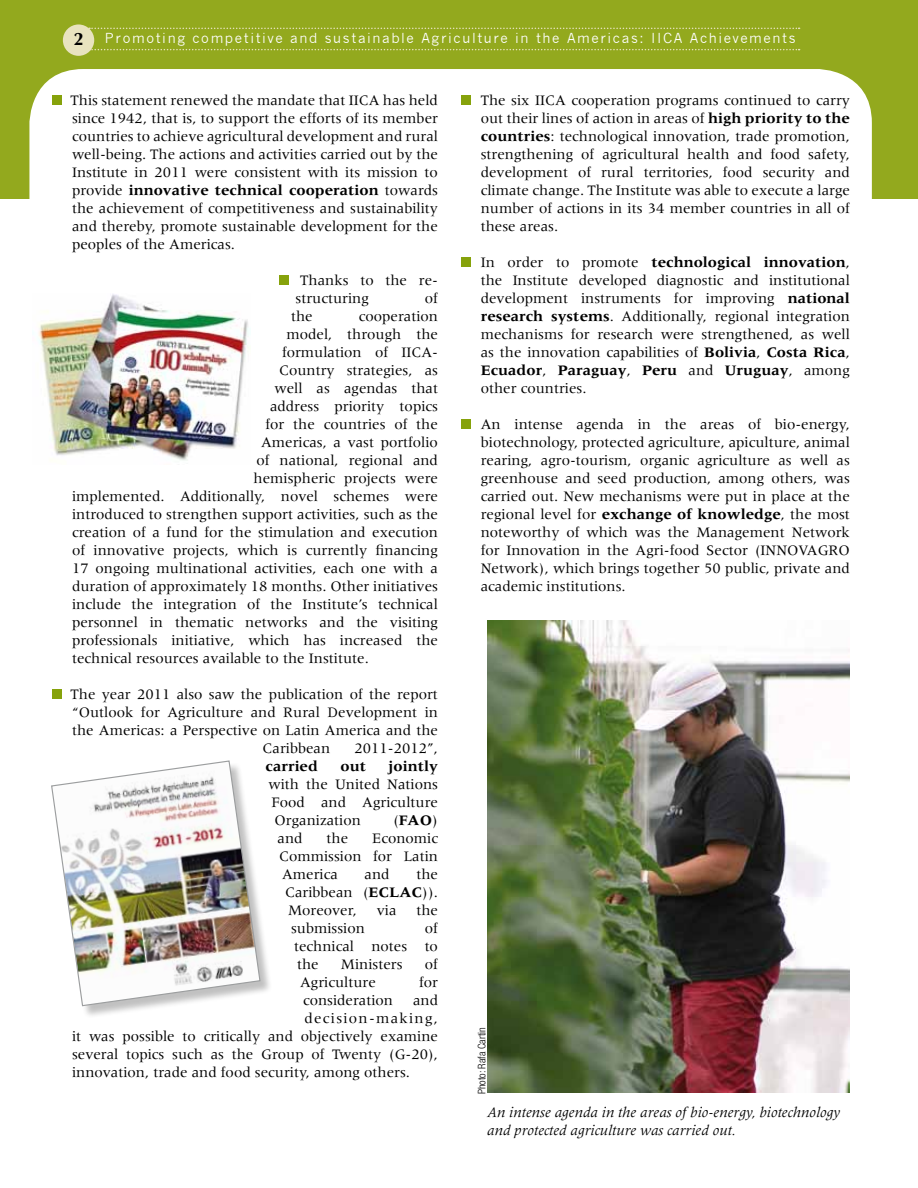
<style>
.page{position:relative;width:918px;height:1188px;background:#fff}
.page>*{position:absolute;margin:0;border:0;box-sizing:border-box;transform-origin:0 0}
.t1{font:15px/18px "Meridien";color:#000;text-align:justify}
.t2{font:italic 15px/18px "Meridien";color:#000}
.t3{font:700 15px "Meridien";color:#000}
.t4{font:15px "Meridien";letter-spacing:.085em;color:#000}
.t5{font:13.5px "News Gothic";letter-spacing:.12em;color:#fff}
.t6{font:300 condensed 10.5px "Helvetica Neue";color:#000}
.s1{font-family:"Optima";font-weight:700;font-size:18px;color:#000}
.s2{font-weight:700}
.s3{font-weight:400}
</style>
<div class="page">
<div style="left:0;top:0;width:918px;height:198px;background:#93a91e"></div>
<div style="left:29px;top:69px;width:843px;height:209px;background:#fff;border-radius:54px"></div>
<div style="left:63px;top:24px;width:31px;height:32px;background:#e8e3bf;border-radius:50%"></div>
<svg style="left:89px;top:28px;width:711px;height:1px"></svg>
<svg style="left:91px;top:49px;width:709px;height:1px"></svg>
<hr style="left:917px;top:0;width:1px;height:198px;background:#457a1c">
<img style="left:38px;top:294px;width:211px;height:167px">
<div style="left:53px;top:96px;width:9px;height:9px;background:#86a20b"></div>
<div style="left:279px;top:276px;width:10px;height:9px;background:#86a20b"></div>
<div style="left:53px;top:690px;width:9px;height:9px;background:#86a20b"></div>
<div style="left:461px;top:96px;width:10px;height:9px;background:#86a20b"></div>
<div style="left:461px;top:258px;width:10px;height:9px;background:#86a20b"></div>
<div style="left:461px;top:420px;width:10px;height:9px;background:#86a20b"></div>
<img style="left:487px;top:621px;width:363px;height:472px">
<div style="left:51px;top:761px;width:221px;height:257px;background:#000;opacity:.25"></div>
<img style="left:51px;top:760px;width:210px;height:247px">
<p class="t5" style="left:74px;top:30px;width:723px"><span class="s1">2</span> Promoting competitive and sustainable Agriculture in the Americas: IICA Achievements</p>
<p class="t1" style="left:71px;top:91px;width:369px">This statement renewed the mandate that IICA has held since 1942, that is, to support the efforts of its member countries to achieve agricultural development and rural well-being. The actions and activities carried out by the Institute in 2011 were consistent with its mission to provide <span class="s2">innovative technical cooperation</span> towards the achievement of competitiveness and sustainability and thereby, promote sustainable development for the peoples of the Americas.</p>
<p class="t1" style="left:296px;top:271px;width:144px;text-indent:5px">Thanks to the re&shy;structuring</p>
<p class="t1" style="left:425px;top:289px;width:15px">of</p>
<p class="t1" style="left:291px;top:307px;width:23px">the</p>
<p class="t1" style="left:359px;top:307px;width:81px">cooperation</p>
<p class="t1" style="left:287px;top:325px;width:153px">model, through the</p>
<p class="t1" style="left:282px;top:343px;width:158px">formulation of IICA-</p>
<p class="t1" style="left:279px;top:361px;width:161px">Country strategies, as</p>
<p class="t1" style="left:275px;top:379px;width:165px">well as agendas that</p>
<p class="t1" style="left:270px;top:397px;width:169px">address priority topics</p>
<p class="t1" style="left:266px;top:415px;width:174px">for the countries of the</p>
<p class="t1" style="left:261px;top:433px;width:178px">Americas, a vast portfolio</p>
<p class="t1" style="left:257px;top:451px;width:183px">of national, regional and</p>
<p class="t1" style="left:254px;top:469px;width:186px">hemispheric projects were</p>
<p class="t1" style="left:72px;top:487px;width:367px">implemented. Additionally, novel schemes were</p>
<p class="t1" style="left:72px;top:505px;width:367px">introduced to strengthen support activities, such as the</p>
<p class="t1" style="left:72px;top:523px;width:368px">creation of a fund for the stimulation and execution</p>
<p class="t1" style="left:72px;top:541px;width:367px">of innovative projects, which is currently financing</p>
<p class="t1" style="left:72px;top:559px;width:367px">17 ongoing multinational activities, each one with a</p>
<p class="t1" style="left:72px;top:577px;width:368px">duration of approximately 18 months. Other initiatives</p>
<p class="t1" style="left:72px;top:595px;width:367px">include the integration of the Institute’s technical</p>
<p class="t1" style="left:72px;top:613px;width:367px">personnel in thematic networks and the visiting</p>
<p class="t1" style="left:72px;top:631px;width:367px">professionals initiative, which has increased the</p>
<p class="t1" style="left:72px;top:649px;width:298px">technical resources available to the Institute.</p>
<p class="t1" style="left:71px;top:685px;width:369px">The year 2011 also saw the publication of the report</p>
<p class="t1" style="left:72px;top:703px;width:368px">“Outlook for Agriculture and Rural Development in</p>
<p class="t1" style="left:72px;top:721px;width:367px">the Americas: a Perspective on Latin America and the</p>
<p class="t1" style="left:263px;top:739px;width:69px">Caribbean</p>
<p class="t1" style="left:355px;top:739px;width:85px">2011-2012”,</p>
<p class="t3" style="left:266px;top:758px;width:54px">carried</p>
<p class="t3" style="left:341px;top:758px;width:27px">out</p>
<p class="t3" style="left:389px;top:758px;width:51px">jointly</p>
<p class="t1" style="left:269px;top:775px;width:171px">with the United Nations Food and Agriculture Organization</p>
<p class="t3" style="left:393px;top:812px;width:46px"><span class="s3">(</span>FAO<span class="s3">)</span></p>
<p class="t1" style="left:278px;top:829px;width:27px">and</p>
<p class="t1" style="left:327px;top:829px;width:23px">the</p>
<p class="t1" style="left:279px;top:829px;width:160px;text-indent:93px">Economic Commission for Latin America</p>
<p class="t1" style="left:285px;top:865px;width:155px;text-indent:131px">the Caribbean (<span class="s2">ECLAC</span>)).<br>Moreover,</p>
<p class="t1" style="left:365px;top:865px;width:27px">and</p>
<p class="t1" style="left:377px;top:901px;width:21px">via</p>
<p class="t1" style="left:416px;top:901px;width:23px">the</p>
<p class="t1" style="left:291px;top:919px;width:75px">submission</p>
<p class="t1" style="left:294px;top:919px;width:145px;text-indent:131px">of technical notes to the</p>
<p class="t1" style="left:341px;top:955px;width:63px">Ministers</p>
<p class="t1" style="left:425px;top:955px;width:15px">of</p>
<p class="t1" style="left:300px;top:973px;width:77px">Agriculture</p>
<p class="t1" style="left:419px;top:973px;width:20px">for</p>
<p class="t1" style="left:303px;top:991px;width:92px">consideration</p>
<p class="t1" style="left:413px;top:991px;width:27px">and</p>
<p class="t4" style="left:305px;top:1010px;width:135px">decision-making,</p>
<p class="t1" style="left:72px;top:1027px;width:367px">it was possible to critically and objectively examine</p>
<p class="t1" style="left:72px;top:1045px;width:368px">several topics such as the Group of Twenty (G-20),</p>
<p class="t1" style="left:72px;top:1063px;width:340px">innovation, trade and food security, among others.</p>
<p class="t1" style="left:481px;top:91px;width:371px">The six IICA cooperation programs continued to carry out their lines of action in areas of <span class="s2">high priority to the countries</span>: technological innovation, trade promotion, strengthening of agricultural health and food safety, development of rural territories, food security and climate change. The Institute was able to execute a large number of actions in its 34 member countries in all of these areas.</p>
<p class="t1" style="left:481px;top:253px;width:371px">In order to promote <span class="s2">technological innovation</span>, the Institute developed diagnostic and institutional development instruments for improving <span class="s2">national research systems</span>. Additionally, regional integration mechanisms for research were strengthened, as well as the innovation capabilities of <span class="s2">Bolivia</span>, <span class="s2">Costa Rica</span>, <span class="s2">Ecuador</span>, <span class="s2">Paraguay</span>, <span class="s2">Peru</span> and <span class="s2">Uruguay</span>, among other countries.</p>
<p class="t1" style="left:481px;top:415px;width:371px">An intense agenda in the areas of bio-energy, biotechnology, protected agriculture, apiculture, animal rearing, agro-tourism, organic agriculture as well as greenhouse and seed production, among others, was carried out. New mechanisms were put in place at the regional level for <span class="s2">exchange of knowledge</span>, the most noteworthy of which was the Management Network for Innovation in the Agri-food Sector (INNOVAGRO Network), which brings together 50 public, private and academic institutions.</p>
<p class="t6" style="left:476px;top:1094px;width:69px;rotate:-90deg">Photo: Rafa Cartin</p>
<p class="t2" style="left:487px;top:1103px;width:354px">An intense agenda in the areas of bio-energy, biotechnology and protected agriculture was carried out.</p>
</div>
